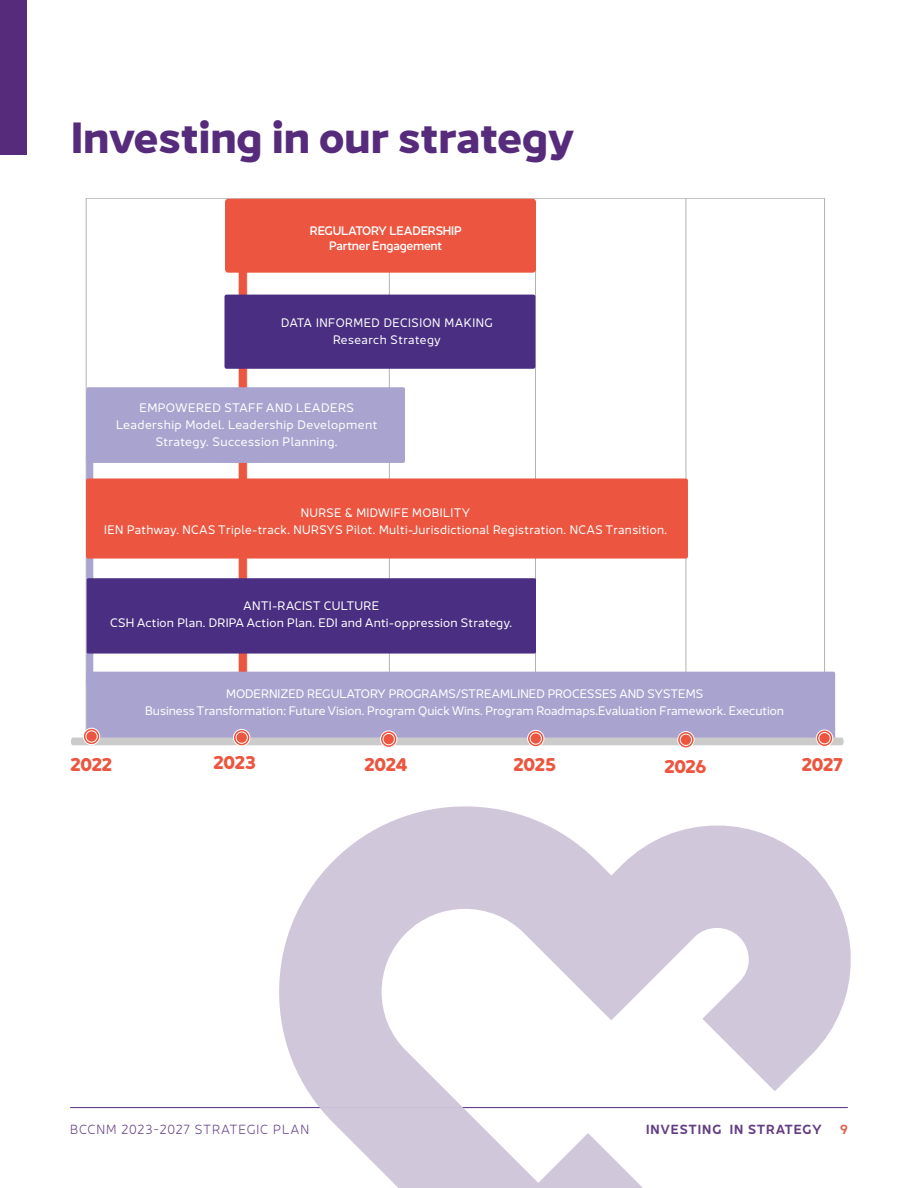
<style>
.page{position:relative;width:918px;height:1188px;background:#fff}
.page>*{position:absolute;margin:0;border:0;box-sizing:border-box;transform-origin:0 0}
.t1{font:700 42px "Jano Sans Pro";color:#562b7c}
.t2{font:700 17.85px "Jano Sans Pro";letter-spacing:-.025em;color:#ec5640}
.t3{font:300 12.75px "Jano Sans Pro";letter-spacing:.06em;color:#633c84}
.Body{font:600 12.75px "Jano Sans Pro";letter-spacing:.07em;color:#633c84}
.t4{font:600 12.75px "Jano Sans Pro";color:#e06048}
.t5{font:11.85px/17px "Jano Sans Pro";letter-spacing:.015em;color:#fff;text-align:center}
.t6{font:11.85px/17px "Jano Sans Pro";letter-spacing:-.005em;color:#fff;text-align:center}
.t7{font:11.85px/17px "Jano Sans Pro";letter-spacing:.04em;color:#fff;text-align:center}
.t8{font:500 11.85px/14.9px "Jano Sans Pro";letter-spacing:-.015em;color:#fff;text-align:center}
</style>
<div class="page">
<hr style="left:70px;top:1107px;width:778px;height:1px;background:#562b7c">
<svg style="left:279px;top:806px;width:572px;height:382px"></svg>
<div style="left:0;top:0;width:27px;height:155px;background:#562b7c"></div>
<hr style="left:686px;top:198px;width:1px;height:545px;background:#b3b3b3">
<hr style="left:535px;top:202px;width:1px;height:541px;background:#b3b3b3">
<hr style="left:389px;top:202px;width:1px;height:541px;background:#b3b3b3">
<hr style="left:246px;top:202px;width:1px;height:541px;background:#ec5640">
<div style="left:86px;top:392px;width:7px;height:293px;background:#a9a3cf"></div>
<div style="left:239px;top:261px;width:7px;height:465px;background:#ec5640"></div>
<div style="left:86px;top:387px;width:319px;height:76px;background:#a9a3cf;border:3px solid #a9a3cf"></div>
<div style="left:224px;top:295px;width:311px;height:74px;background:#492e81;border:4px solid #492e81"></div>
<div style="left:228px;top:202px;width:305px;height:68px;background:#ec5640"></div>
<div style="left:225px;top:199px;width:311px;height:74px;border:6px solid #ec5640"></div>
<div style="left:86px;top:672px;width:749px;height:67px;background:#a9a3cf"></div>
<div style="left:86px;top:478px;width:602px;height:81px;background:#ec5640;border:4px solid #ec5640"></div>
<svg style="left:71px;top:727px;width:773px;height:21px"></svg>
<div style="left:87px;top:578px;width:449px;height:76px;background:#492e81;border:3px solid #492e81"></div>
<h1 class="t1" style="left:71px;top:101px;width:505px">Investing in our strategy</h1>
<p class="t8" style="left:310px;top:222px;width:153px">REGULATORY LEADERSHIP<br>Partner Engagement</p>
<p class="t7" style="left:281px;top:314px;width:213px">DATA INFORMED DECISION MAKING<br>Research Strategy</p>
<p class="t5" style="left:116px;top:398px;width:263px">EMPOWERED STAFF AND LEADERS<br>Leadership Model. Leadership Development<br>Strategy. Succession Planning.</p>
<p class="t5" style="left:104px;top:504px;width:564px">NURSE &amp; MIDWIFE MOBILITY<br>IEN Pathway. NCAS Triple-track. NURSYS Pilot. Multi-Jurisdictional Registration. NCAS Transition.</p>
<p class="t5" style="left:110px;top:597px;width:404px">ANTI-RACIST CULTURE<br>CSH Action Plan. DRIPA Action Plan. EDI and Anti-oppression Strategy.</p>
<p class="t6" style="left:145px;top:684px;width:640px">MODERNIZED REGULATORY PROGRAMS/STREAMLINED PROCESSES AND SYSTEMS<br>Business Transformation: Future Vision. Program Quick Wins. Program Roadmaps.Evaluation Framework. Execution</p>
<p class="t2" style="left:70px;top:749px;width:44px">2022</p>
<p class="t2" style="left:213px;top:747px;width:44px">2023</p>
<p class="t2" style="left:364px;top:749px;width:45px">2024</p>
<p class="t2" style="left:513px;top:749px;width:44px">2025</p>
<p class="t2" style="left:664px;top:751px;width:44px">2026</p>
<p class="t2" style="left:802px;top:749px;width:43px">2027</p>
<p class="t3" style="left:70px;top:1120px;width:240px">BCCNM 2023-2027 STRATEGIC PLAN</p>
<p class="t4" style="left:840px;top:1119px;width:9px">9</p>
<p class="Body" style="left:646px;top:1119px;width:177px">INVESTING IN STRATEGY</p>
</div>
